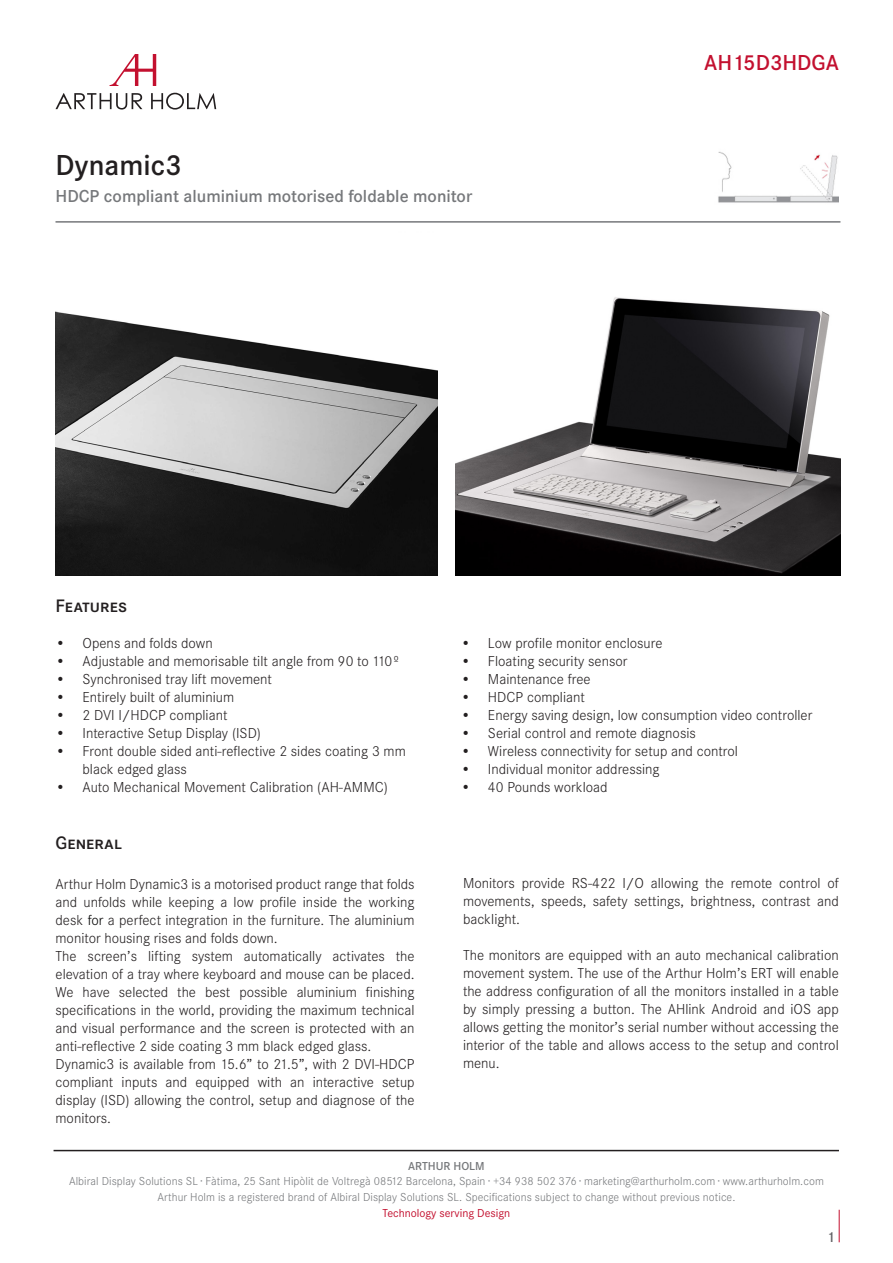
<style>
.page{position:relative;width:893px;height:1263px;background:#fff}
.page>*{position:absolute;margin:0;border:0;box-sizing:border-box;transform-origin:0 0}
.t1{font:600 30px "Corporate S";color:#231f20}
.t2{font:600 22.5px "Corporate S";color:#c3102f}
.t3{font:600 18.75px "Corporate SSC";color:#231f20}
.t4{font:600 18px "Corporate S";color:#76787b}
.t5{font:300 15px/18px "Corporate S";color:#231f20;text-align:justify}
.t6{font:600 15px "Corporate S";color:#636366}
.t7{font:300 12px "Corporate S";letter-spacing:.005em;color:#76787b}
.t8{font:12px "Corporate S";color:#c3102f}
.t9{font:600 12px "Corporate S";color:#76787b}
.s1{color:#000}
</style>
<div class="page">
<hr style="left:839px;top:1210px;width:1px;height:32px;background:#c3102f">
<hr style="left:54px;top:1150px;width:785px;height:1px;background:#231f20">
<svg style="left:55px;top:93px;width:87px;height:17px"></svg>
<svg style="left:151px;top:93px;width:65px;height:17px"></svg>
<svg style="left:110px;top:54px;width:46px;height:32px"></svg>
<hr style="left:56px;top:221px;width:784px;height:2px;background:#76787b">
<img style="left:718px;top:151px;width:121px;height:52px">
<img style="left:56px;top:311px;width:382px;height:264px">
<img style="left:455px;top:297px;width:386px;height:278px">
<p class="t1" style="left:56px;top:148px;width:128px">Dynamic3</p>
<p class="t4" style="left:56px;top:186px;width:418px">HDCP compliant aluminium motorised foldable monitor</p>
<p class="t2" style="left:704px;top:50px;width:136px">AH15D3HDGA</p>
<p class="t3" style="left:56px;top:595px;width:73px">Features</p>
<p class="t5" style="left:56px;top:634px;width:159px">• Opens and folds down</p>
<p class="t5" style="left:56px;top:652px;width:346px">• Adjustable and memorisable tilt angle from 90 to 110º</p>
<p class="t5" style="left:56px;top:670px;width:218px">• Synchronised tray lift movement</p>
<p class="t5" style="left:56px;top:688px;width:180px">• Entirely built of aluminium</p>
<p class="t5" style="left:56px;top:706px;width:173px">• 2 DVI I/HDCP compliant</p>
<p class="t5" style="left:56px;top:724px;width:207px">• Interactive Setup Display (ISD)</p>
<p class="t5" style="left:83px;top:742px;width:325px;text-indent:-27px">• Front double sided anti-reflective 2 sides coating 3 mm black edged glass</p>
<p class="t5" style="left:56px;top:778px;width:334px">• Auto Mechanical Movement Calibration (AH-AMMC)</p>
<p class="t3" style="left:56px;top:832px;width:68px">General</p>
<p class="t5" style="left:56px;top:875px;width:361px">Arthur Holm Dynamic3 is a motorised product range that folds and unfolds while keeping a low profile inside the working desk <span class="s1">for</span> a perfect integration in the furniture. The aluminium monitor housing rises and folds down.</p>
<p class="t5" style="left:56px;top:947px;width:361px">The screen’s lifting system automatically activates the elevation of a tray where keyboard and mouse can be placed.<br>We have selected the best possible aluminium finishing specifications in the world, providing the maximum technical and visual performance and the screen is protected with an anti-reflective 2 side coating 3 mm black edged glass.</p>
<p class="t5" style="left:56px;top:1055px;width:361px">Dynamic3 is available from 15.6” to 21.5”, with 2 DVI-HDCP compliant inputs and equipped with an interactive setup display (ISD) allowing the control, setup and diagnose of the monitors.</p>
<p class="t5" style="left:461px;top:634px;width:203px">• Low profile monitor enclosure</p>
<p class="t5" style="left:461px;top:652px;width:168px">• Floating security sensor</p>
<p class="t5" style="left:461px;top:670px;width:131px">• Maintenance free</p>
<p class="t5" style="left:461px;top:688px;width:125px">• HDCP compliant</p>
<p class="t5" style="left:461px;top:706px;width:353px">• Energy saving design, low consumption video controller</p>
<p class="t5" style="left:461px;top:724px;width:236px">• Serial control and remote diagnosis</p>
<p class="t5" style="left:461px;top:742px;width:279px">• Wireless connectivity for setup and control</p>
<p class="t5" style="left:461px;top:760px;width:200px">• Individual monitor addressing</p>
<p class="t5" style="left:461px;top:778px;width:148px">• 40 Pounds workload</p>
<p class="t5" style="left:463px;top:874px;width:377px">Monitors provide RS-422 I/O allowing the remote control of movements, speeds, safety settings, brightness, contrast and backlight.</p>
<p class="t5" style="left:463px;top:946px;width:377px">The monitors are equipped with an auto mechanical calibration movement system. The use of the Arthur Holm’s ERT will enable the address configuration of all the monitors installed in a table by simply pressing a button. The AHlink Android and iOS app allows getting the monitor’s serial number without accessing the interior of the table and allows access to the setup and control menu.</p>
<p class="t9" style="left:408px;top:1159px;width:78px">ARTHUR HOLM</p>
<p class="t7" style="left:69px;top:1175px;width:756px">Albiral Display Solutions SL · Fàtima, 25 Sant Hipòlit de Voltregà 08512 Barcelona, Spain · +34 938 502 376 · marketing@arthurholm.com · www.arthurholm.com</p>
<p class="t7" style="left:157px;top:1191px;width:579px">Arthur Holm is a registered brand of Albiral Display Solutions SL. Specifications subject to change without previous notice.</p>
<p class="t8" style="left:383px;top:1206px;width:129px">Technology serving Design</p>
<p class="t6" style="left:827px;top:1229px;width:10px">1</p>
</div>
